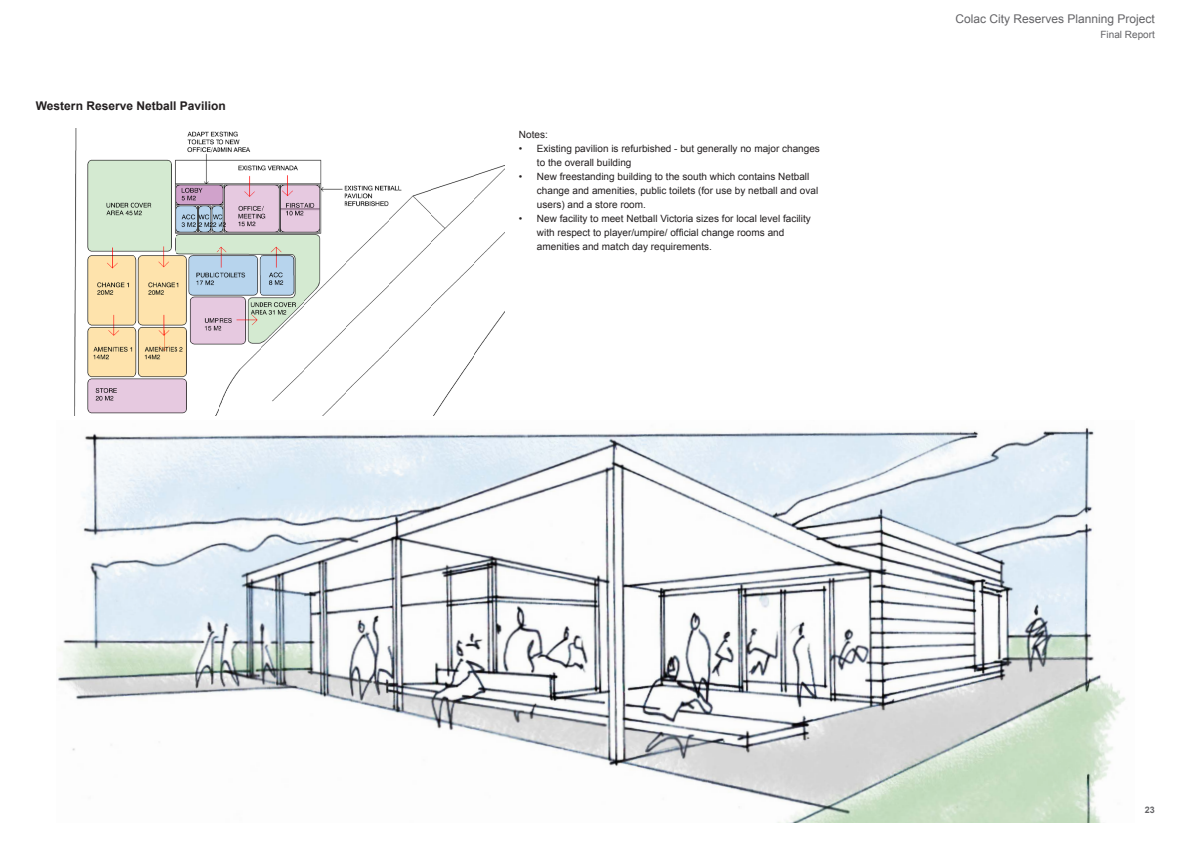
<style>
.page{position:relative;width:1191px;height:842px;background:#fff}
.page>*{position:absolute;margin:0;border:0;box-sizing:border-box;transform-origin:0 0}
.t1{font:12px "Arial";color:#636366}
.t2{font:700 12px "Arial";color:#231f20}
.t3{font:10px/14px "Arial";color:#231f20}
.t4{font:10px "Arial";color:#636366}
.t5{font:700 9px "Arial";color:#636366}
</style>
<div class="page">
<img style="left:58px;top:427px;width:1068px;height:395px">
<img style="left:74px;top:129px;width:431px;height:286px">
<p class="t2" style="left:36px;top:98px;width:191px">Western Reserve Netball Pavilion</p>
<p class="t3" style="left:519px;top:127px;width:30px">Notes:</p>
<p class="t3" style="left:537px;top:141px;width:284px;text-indent:-18px">• Existing pavilion is refurbished - but generally no major changes to the overall building</p>
<p class="t3" style="left:537px;top:169px;width:283px;text-indent:-18px">• New freestanding building to the south which contains Netball change and amenities, public toilets (for use by netball and oval users) and a store room.</p>
<p class="t3" style="left:537px;top:211px;width:275px;text-indent:-18px">• New facility to meet Netball Victoria sizes for local level facility with respect to player/umpire/ official change rooms and amenities and match day requirements.</p>
<p class="t1" style="left:955px;top:11px;width:201px">Colac City Reserves Planning Project</p>
<p class="t4" style="left:1100px;top:28px;width:56px">Final Report</p>
<p class="t5" style="left:1145px;top:803px;width:12px">23</p>
</div>
